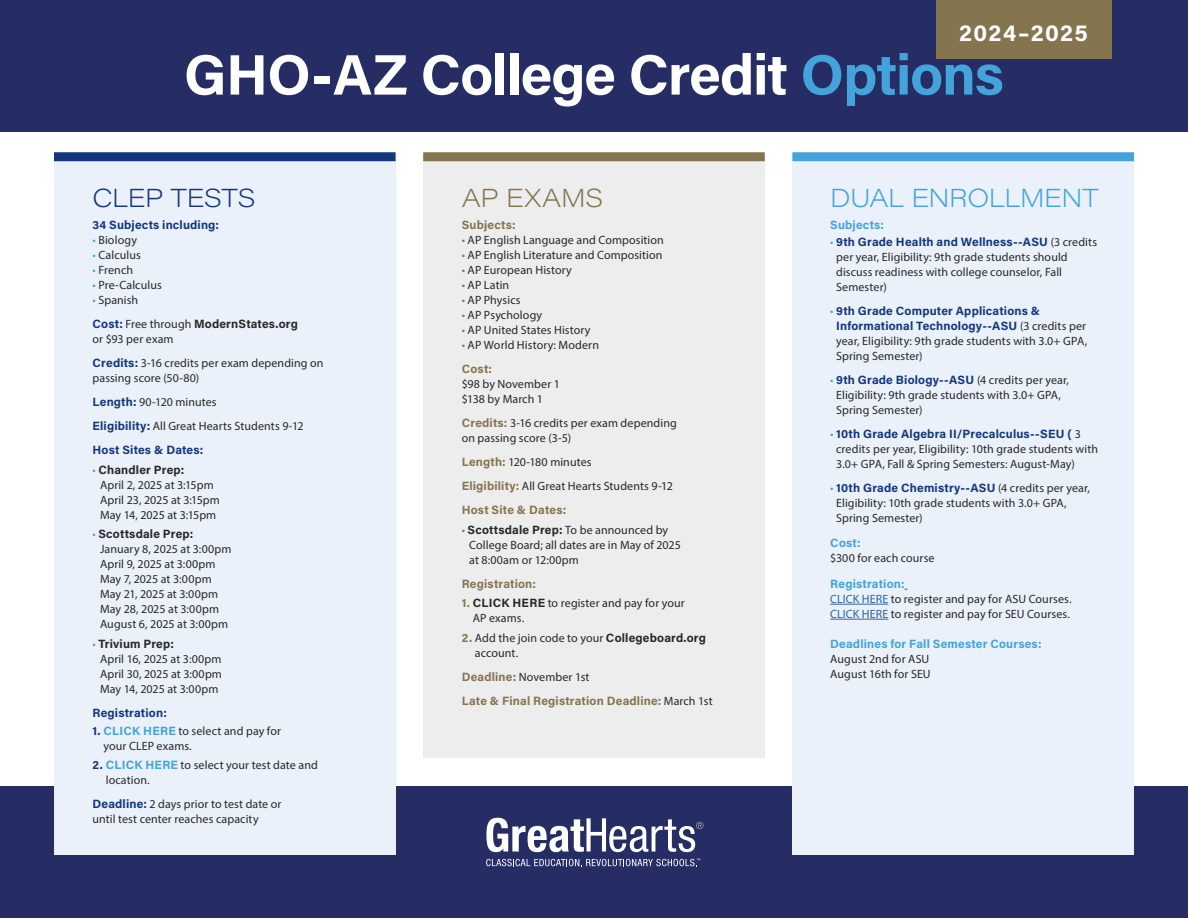
<style>
.page{position:relative;width:1188px;height:918px;background:#fff}
.page>*{position:absolute;margin:0;border:0;box-sizing:border-box;transform-origin:0 0}
.t1{font:57.15px "Acumin Variable Concept";letter-spacing:-.02em;color:#fff}
.t2{font:25.5px "Acumin Variable Concept";letter-spacing:-.02em;color:#44a3db}
.t3{font:25.5px "Acumin Variable Concept";letter-spacing:-.02em;color:#14377d}
.t4{font:25.5px "Acumin Variable Concept";letter-spacing:-.015em;color:#85754f}
.t5{font:23.4px "Acumin Variable Concept";letter-spacing:.06em;color:#fff}
.t6{font:12px/15px "Myriad Pro";letter-spacing:.005em;color:#292829}
.t7{font:700 12px/15px "Acumin Pro";letter-spacing:.015em;color:#14377d}
.t8{font:700 12px "Acumin Pro";letter-spacing:.015em;color:#292829}
.t9{font:700 12px "Acumin Pro";letter-spacing:.015em;color:#85754f}
.t10{font:700 12px "Acumin Pro";letter-spacing:.015em;color:#44a3db}
.s1{color:#44a3db}
.s2{color:#14377d}
.s3{font-family:"Myriad Pro";font-weight:400}
.s4{font-family:"Acumin Pro";font-weight:700;color:#14377d}
.s5{font-family:"Myriad Pro";font-weight:400;color:#44a3db}
.s6{font-family:"Acumin Pro";font-weight:700;color:#44a3db}
.s7{color:#85754f}
.s8{font-family:"Acumin Pro";font-weight:700;color:#85754f}
.s9{font-family:"Myriad Pro";font-weight:400;color:#85754f}
.s10{font-family:"Acumin Pro";font-weight:700}
.s11{font-family:"Myriad Pro";font-weight:400;color:#292829}
.s12{color:#2f63a2}
</style>
<div class="page">
<div style="left:0;top:786px;width:1188px;height:132px;background:#252d64"></div>
<svg style="left:486px;top:858px;width:214px;height:8px"></svg>
<svg style="left:486px;top:818px;width:217px;height:34px"></svg>
<div style="left:0;top:0;width:1188px;height:132px;background:#252d64"></div>
<div style="left:936px;top:0;width:175px;height:58px;background:#85754f"></div>
<div style="left:54px;top:155px;width:342px;height:700px;background:#eaf1fa"></div>
<div style="left:423px;top:155px;width:342px;height:603px;background:#ededed"></div>
<div style="left:792px;top:155px;width:342px;height:700px;background:#eaf1fa"></div>
<hr style="left:830px;top:604px;width:58px;height:1px;background:#2f63a2">
<hr style="left:830px;top:619px;width:58px;height:1px;background:#2f63a2">
<div style="left:54px;top:152px;width:342px;height:9px;background:#14377d"></div>
<div style="left:423px;top:152px;width:342px;height:9px;background:#85754f"></div>
<div style="left:792px;top:152px;width:342px;height:9px;background:#44a3db"></div>
<h3 class="t5" style="left:959px;top:17px;width:130px">2024–2025</h3>
<h1 class="t1" style="left:184px;top:35px;width:822px">GHO-AZ College Credit <span class="s1">Options</span></h1>
<h2 class="t3" style="left:93px;top:181px;width:165px">CLEP TESTS</h2>
<p class="t7" style="left:93px;top:217px;width:128px">34 Subjects including:</p>
<p class="t6" style="left:93px;top:233px;width:46px"><span class="s1">•</span> Biology</p>
<p class="t6" style="left:93px;top:248px;width:50px"><span class="s1">•</span> Calculus</p>
<p class="t6" style="left:93px;top:263px;width:42px"><span class="s1">•</span> French</p>
<p class="t6" style="left:93px;top:278px;width:71px"><span class="s1">•</span> Pre-Calculus</p>
<p class="t6" style="left:93px;top:293px;width:47px"><span class="s1">•</span> Spanish</p>
<p class="t8" style="left:93px;top:316px;width:207px"><span class="s2">Cost:</span> <span class="s3">Free through</span> ModernStates.org</p>
<p class="t6" style="left:93px;top:327px;width:233px;line-height:24px">or $93 per exam<br><span class="s4">Credits:</span> 3-16 credits per exam depending on</p>
<p class="t6" style="left:93px;top:366px;width:213px;line-height:24px">passing score (50-80)<br><span class="s4">Length:</span> 90-120 minutes<br><span class="s4">Eligibility:</span> All Great Hearts Students 9-12</p>
<p class="t7" style="left:93px;top:442px;width:112px">Host Sites &amp; Dates:</p>
<p class="t8" style="left:93px;top:461px;width:93px"><span class="s5">•</span> Chandler Prep:</p>
<p class="t6" style="left:100px;top:477px;width:121px">April 2, 2025 at 3:15pm<br>April 23, 2025 at 3:15pm<br>May 14, 2025 at 3:15pm</p>
<p class="t8" style="left:93px;top:526px;width:102px"><span class="s5">•</span> Scottsdale Prep:</p>
<p class="t6" style="left:100px;top:542px;width:133px">January 8, 2025 at 3:00pm<br>April 9, 2025 at 3:00pm<br>May 7, 2025 at 3:00pm<br>May 21, 2025 at 3:00pm<br>May 28, 2025 at 3:00pm<br>August 6, 2025 at 3:00pm</p>
<p class="t8" style="left:93px;top:635px;width:83px"><span class="s5">•</span> Trivium Prep:</p>
<p class="t6" style="left:100px;top:651px;width:123px;text-align:justify">April 16, 2025 at 3:00pm April 30, 2025 at 3:00pm May 14, 2025 at 3:00pm</p>
<p class="t7" style="left:93px;top:705px;width:76px">Registration:</p>
<p class="t6" style="left:104px;top:723px;width:179px;text-indent:-11px"><span class="s4">1.</span> <span class="s6">CLICK HERE</span> to select and pay for your CLEP exams.</p>
<p class="t6" style="left:106px;top:758px;width:214px;text-indent:-13px"><span class="s4">2.</span> <span class="s6">CLICK HERE</span> to select your test date and location.</p>
<p class="t6" style="left:93px;top:797px;width:191px"><span class="s4">Deadline:</span> 2 days prior to test date or until test center reaches capacity</p>
<h2 class="t4" style="left:462px;top:181px;width:143px">AP EXAMS</h2>
<p class="t9" style="left:462px;top:217px;width:55px">Subjects:</p>
<p class="t6" style="left:462px;top:233px;width:204px"><span class="s7">•</span> AP English Language and Composition</p>
<p class="t6" style="left:462px;top:248px;width:202px"><span class="s7">•</span> AP English Literature and Composition</p>
<p class="t6" style="left:462px;top:263px;width:112px"><span class="s7">•</span> AP European History</p>
<p class="t6" style="left:462px;top:278px;width:49px"><span class="s7">•</span> AP Latin</p>
<p class="t6" style="left:462px;top:293px;width:60px"><span class="s7">•</span> AP Physics</p>
<p class="t6" style="left:462px;top:308px;width:82px"><span class="s7">•</span> AP Psychology</p>
<p class="t6" style="left:462px;top:323px;width:130px"><span class="s7">•</span> AP United States History</p>
<p class="t6" style="left:462px;top:338px;width:139px"><span class="s7">•</span> AP World History: Modern</p>
<p class="t9" style="left:462px;top:361px;width:32px">Cost:</p>
<p class="t6" style="left:462px;top:377px;width:100px">$98 by November 1 $138 by March 1</p>
<p class="t6" style="left:462px;top:416px;width:217px"><span class="s8">Credits:</span> 3-16 credits per exam depending on passing score (3-5)</p>
<p class="t6" style="left:462px;top:450px;width:213px;line-height:24px"><span class="s8">Length:</span> 120-180 minutes<br><span class="s8">Eligibility:</span> All Great Hearts Students 9-12</p>
<p class="t9" style="left:462px;top:502px;width:106px">Host Site &amp; Dates:</p>
<p class="t8" style="left:462px;top:521px;width:208px"><span class="s9">•</span> Scottsdale Prep: <span class="s3">To be announced by</span></p>
<p class="t6" style="left:469px;top:537px;width:213px">College Board; all dates are in May of 2025 at 8:00am or 12:00pm</p>
<p class="t9" style="left:462px;top:575px;width:76px">Registration:</p>
<p class="t6" style="left:473px;top:596px;width:214px;text-indent:-11px"><span class="s8">1.</span> <span class="s10">CLICK HERE</span> to register and pay for your<br>AP exams.</p>
<p class="t6" style="left:475px;top:630px;width:233px;text-indent:-13px"><span class="s8">2.</span> Add the join code to your <span class="s10">Collegeboard.org </span>account.</p>
<p class="t6" style="left:462px;top:669px;width:129px"><span class="s8">Deadline:</span> November 1st</p>
<p class="t9" style="left:462px;top:692px;width:252px">Late &amp; Final Registration Deadline: <span class="s11">March 1st</span></p>
<h2 class="t2" style="left:830px;top:181px;width:270px">DUAL ENROLLMENT</h2>
<p class="t10" style="left:830px;top:217px;width:55px">Subjects:</p>
<p class="t7" style="left:830px;top:234px;width:268px"><span class="s5">•</span> 9th Grade Health and Wellness--ASU <span class="s11">(3 credits</span></p>
<p class="t6" style="left:836px;top:249px;width:233px">per year, Eligibility: 9th grade students should discuss readiness with college counselor, Fall<br>Semester)</p>
<p class="t7" style="left:836px;top:303px;width:251px;text-indent:-6px"><span class="s5">•</span> 9th Grade Computer Applications &amp;<br>Informational Technology--ASU <span class="s11">(3 credits per</span></p>
<p class="t6" style="left:836px;top:333px;width:253px">year, Eligibility: 9th grade students with 3.0+ GPA,<br>Spring Semester)</p>
<p class="t7" style="left:830px;top:372px;width:240px"><span class="s5">•</span> 9th Grade Biology--ASU <span class="s11">(4 credits per year,</span></p>
<p class="t6" style="left:836px;top:387px;width:226px">Eligibility: 9th grade students with 3.0+ GPA,<br>Spring Semester)</p>
<p class="t7" style="left:830px;top:426px;width:252px"><span class="s5">•</span> 10th Grade Algebra II/Precalculus--SEU ( <span class="s11">3</span></p>
<p class="t6" style="left:836px;top:441px;width:264px">credits per year, Eligibility: 10th grade students with<br>3.0+ GPA, Fall &amp; Spring Semesters: August-May)</p>
<p class="t7" style="left:830px;top:480px;width:261px"><span class="s5">•</span> 10th Grade Chemistry--ASU <span class="s11">(4 credits per year,</span></p>
<p class="t6" style="left:836px;top:495px;width:232px">Eligibility: 10th grade students with 3.0+ GPA,<br>Spring Semester)</p>
<p class="t10" style="left:830px;top:535px;width:32px">Cost:</p>
<p class="t6" style="left:830px;top:551px;width:106px">$300 for each course</p>
<p class="t10" style="left:830px;top:575px;width:76px">Registration:</p>
<p class="t6" style="left:830px;top:591px;width:243px"><span class="s12">CLICK HERE</span> to register and pay for ASU Courses.<br><span class="s12">CLICK HERE</span> to register and pay for SEU Courses.</p>
<p class="t10" style="left:830px;top:635px;width:213px">Deadlines for Fall Semester Courses:</p>
<p class="t6" style="left:830px;top:651px;width:102px">August 2nd for ASU<br>August 16th for SEU</p>
</div>
